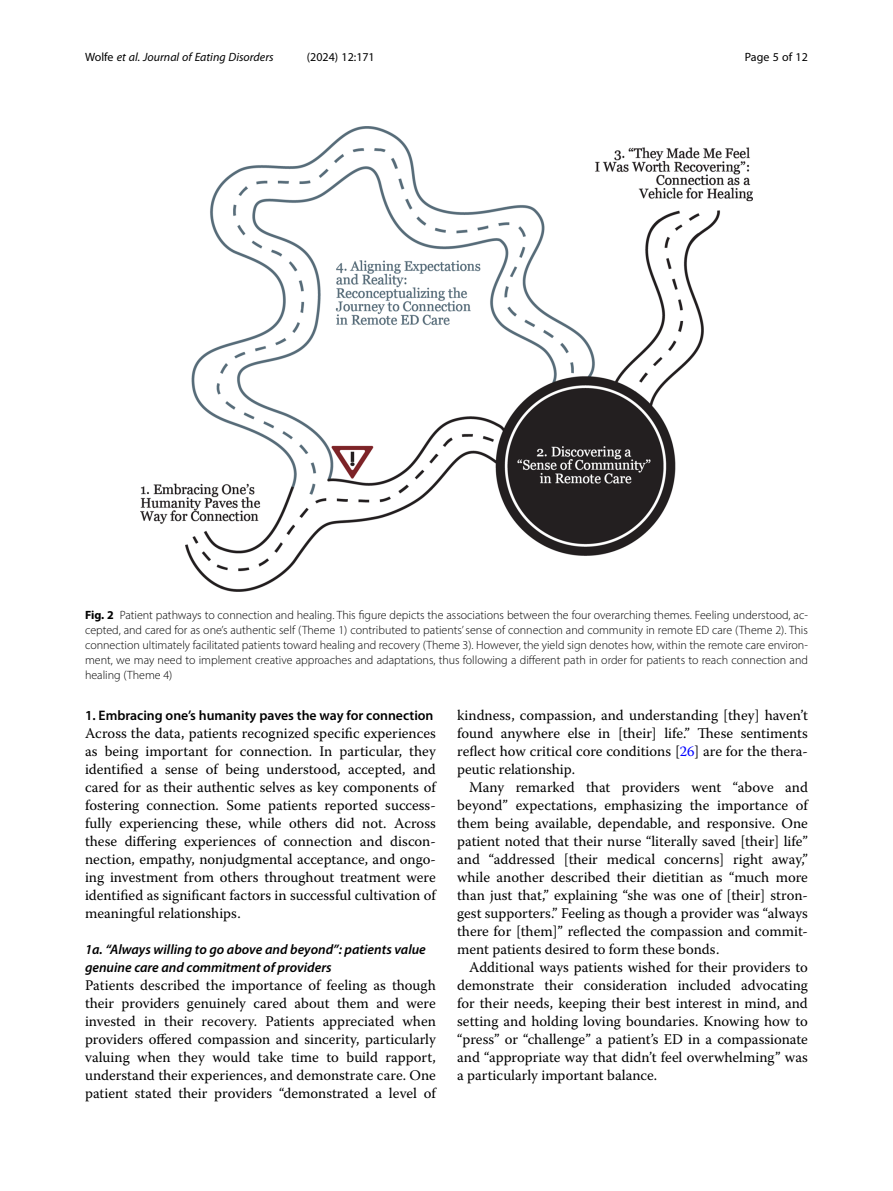
<style>
.page{position:relative;width:893px;height:1191px;background:#fff}
.page>*{position:absolute;margin:0;border:0;box-sizing:border-box;transform-origin:0 0}
.Body_Text{font:14.7px/18px "Warnock Pro";color:#000;text-align:justify}
.Body_Text_Indent{font:14.7px/18px "Warnock Pro";color:#000;text-align:justify}
.Head_3{font:italic 600 13.8px/18px "Myriad Pro";color:#000}
.Head_2{font:600 13.8px "Myriad Pro";color:#000}
.Figure_Caption{font:300 12px/15px "Myriad Pro";color:#000;text-align:justify}
.t1{font:italic 12px "Myriad Pro";color:#000}
.t2{font:12px "Myriad Pro";color:#000}
.s1{font-style:normal}
.s2{font-weight:700}
.s3{color:#00f}
</style>
<div class="page">
<img style="left:140px;top:126px;width:613px;height:465px">
<p class="t1" style="left:85px;top:50px;width:190px"><span class="s1">Wolfe</span> et al. Journal of Eating Disorders</p>
<p class="t2" style="left:307px;top:50px;width:70px">(2024) 12:171</p>
<p class="t2" style="left:745px;top:50px;width:65px">Page 5 of 12</p>
<p class="Figure_Caption" style="left:85px;top:607px;width:724px"><span class="s2">Fig. 2</span> Patient pathways to connection and healing. This figure depicts the associations between the four overarching themes. Feeling understood, ac&shy;cepted, and cared for as one’s authentic self (Theme 1) contributed to patients’ sense of connection and community in remote ED care (Theme 2). This connection ultimately facilitated patients toward healing and recovery (Theme 3). However, the yield sign denotes how, within the remote care environ&shy;ment, we may need to implement creative approaches and adaptations, thus following a different path in order for patients to reach connection and healing (Theme 4)</p>
<p class="Head_2" style="left:85px;top:707px;width:350px">1. Embracing one’s humanity paves the way for connection</p>
<p class="Body_Text" style="left:85px;top:724px;width:352px">Across the data, patients recognized specific experiences as being important for connection. In particular, they identified a sense of being understood, accepted, and cared for as their authentic selves as key components of fostering connection. Some patients reported success&shy;fully experiencing these, while others did not. Across these differing experiences of connection and discon&shy;nection, empathy, nonjudgmental acceptance, and ongo&shy;ing investment from others throughout treatment were identified as significant factors in successful cultivation of meaningful relationships.</p>
<p class="Head_3" style="left:85px;top:940px;width:342px">1a. “Always willing to go above and beyond”: patients value genuine care and commitment of providers</p>
<p class="Body_Text" style="left:85px;top:976px;width:352px">Patients described the importance of feeling as though their providers genuinely cared about them and were invested in their recovery. Patients appreciated when providers offered compassion and sincerity, particularly valuing when they would take time to build rapport, understand their experiences, and demonstrate care. One patient stated their providers “demonstrated a level of</p>
<p class="Body_Text" style="left:457px;top:706px;width:352px">kindness, compassion, and understanding [they] haven’t found anywhere else in [their] life.” These sentiments reflect how critical core conditions [<span class="s3">26</span>] are for the thera&shy;peutic relationship.</p>
<p class="Body_Text_Indent" style="left:457px;top:778px;width:352px;text-indent:12px">Many remarked that providers went “above and beyond” expectations, emphasizing the importance of them being available, dependable, and responsive. One patient noted that their nurse “literally saved [their] life” and “addressed [their medical concerns] right away,” while another described their dietitian as “much more than just that,” explaining “she was one of [their] stron&shy;gest supporters.” Feeling as though a provider was “always there for [them]” reflected the compassion and commit&shy;ment patients desired to form these bonds.</p>
<p class="Body_Text_Indent" style="left:457px;top:958px;width:352px;text-indent:12px">Additional ways patients wished for their providers to demonstrate their consideration included advocating for their needs, keeping their best interest in mind, and setting and holding loving boundaries. Knowing how to “press” or “challenge” a patient’s ED in a compassionate and “appropriate way that didn’t feel overwhelming” was a particularly important balance.</p>
</div>
